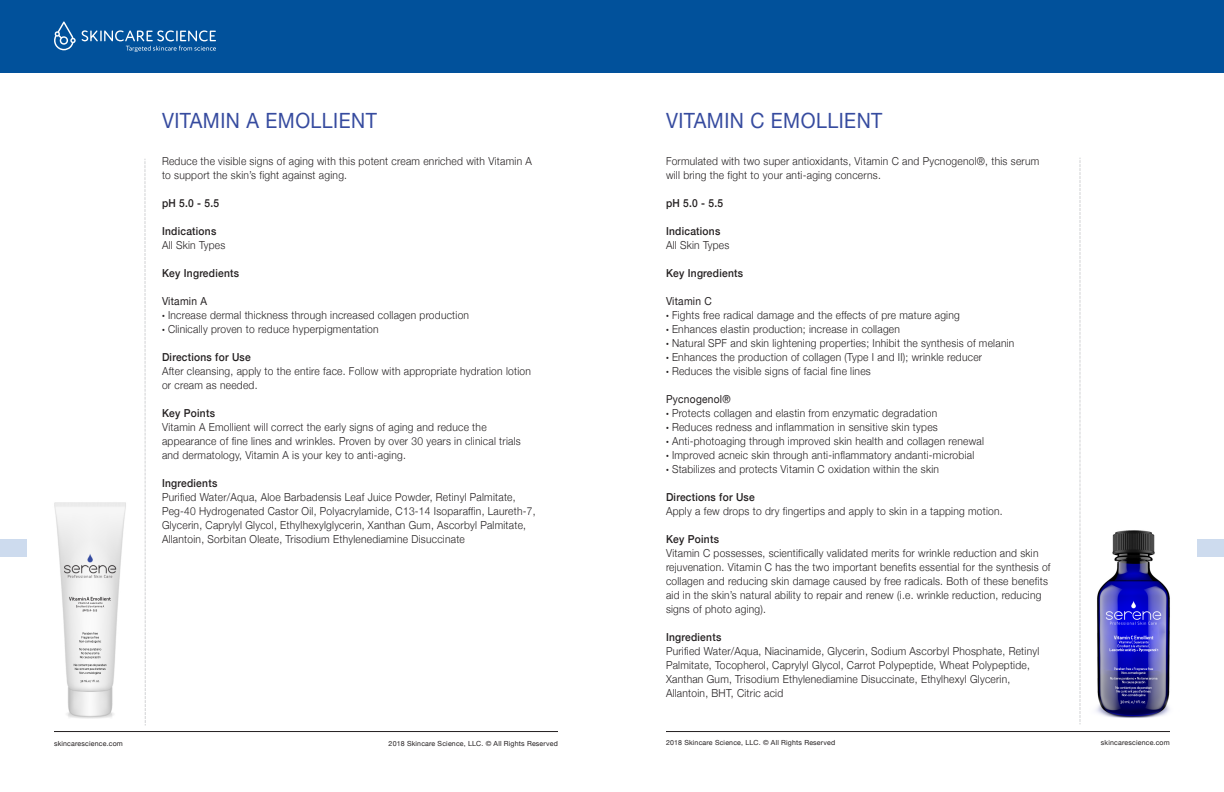
<style>
.page{position:relative;width:1224px;height:792px;background:#fff}
.page>*{position:absolute;margin:0;border:0;box-sizing:border-box;transform-origin:0 0}
.t1{font:21px "Helvetica Neue";letter-spacing:.025em;color:#364b9f;scale:.93 1}
.t2{font:300 11px/14px "Helvetica Neue";letter-spacing:.025em;color:#231f20;scale:.93 1}
.t3{font:500 11px "Helvetica Neue";letter-spacing:.025em;color:#231f20;scale:.93 1}
.t4{font:11px "Helvetica Neue";letter-spacing:.025em;color:#231f20;scale:.93 1}
.t5{font:7px "Helvetica Neue";letter-spacing:.025em;color:#231f20}
.s1{font-weight:500}
.s2{font-size:6px}
</style>
<div class="page">
<div style="left:0;top:0;width:621px;height:72px;background:#01519b"></div>
<hr style="left:54px;top:731px;width:504px;height:1px;background:#231f20">
<svg style="left:54px;top:21px;width:22px;height:29px"></svg>
<svg style="left:82px;top:30px;width:134px;height:22px"></svg>
<svg style="left:145px;top:159px;width:1px;height:567px"></svg>
<div style="left:0;top:539px;width:27px;height:18px;background:#cddbee"></div>
<img style="left:54px;top:502px;width:72px;height:217px">
<div style="left:603px;top:0;width:621px;height:72px;background:#01519b"></div>
<hr style="left:666px;top:731px;width:504px;height:1px;background:#231f20">
<svg style="left:1080px;top:158px;width:1px;height:566px"></svg>
<div style="left:1197px;top:539px;width:27px;height:18px;background:#cddbee"></div>
<img style="left:1096px;top:530px;width:74px;height:188px">
<p class="t1" style="left:162px;top:105px;width:233px">VITAMIN A EMOLLIENT</p>
<p class="t2" style="left:162px;top:153px;width:399px">Reduce the visible signs of aging with this potent cream enriched with Vitamin A to support the skin’s fight against aging.</p>
<p class="t3" style="left:162px;top:194px;width:63px">pH 5.0 - 5.5</p>
<p class="t2" style="left:162px;top:223px;width:70px"><span class="s1">Indications<br></span>All Skin Types</p>
<p class="t3" style="left:162px;top:264px;width:84px">Key Ingredients</p>
<p class="t4" style="left:162px;top:293px;width:50px">Vitamin A</p>
<p class="t2" style="left:162px;top:307px;width:332px"><span class="s2">•</span> Increase dermal thickness through increased collagen production</p>
<p class="t2" style="left:162px;top:321px;width:234px"><span class="s2">•</span> Clinically proven to reduce hyperpigmentation</p>
<p class="t2" style="left:162px;top:349px;width:398px"><span class="s1">Directions for Use<br></span>After cleansing, apply to the entire face. Follow with appropriate hydration lotion or cream as needed.</p>
<p class="t2" style="left:162px;top:405px;width:387px"><span class="s1">Key Points<br></span>Vitamin A Emollient will correct the early signs of aging and reduce the appearance of fine lines and wrinkles. Proven by over 30 years in clinical trials and dermatology, Vitamin A is your key to anti-aging.</p>
<p class="t2" style="left:162px;top:475px;width:403px"><span class="s1">Ingredients<br></span>Purified Water/Aqua, Aloe Barbadensis Leaf Juice Powder, Retinyl Palmitate, Peg-40 Hydrogenated Castor Oil, Polyacrylamide, C13-14 Isoparaffin, Laureth-7, Glycerin, Caprylyl Glycol, Ethylhexylglycerin, Xanthan Gum, Ascorbyl Palmitate, Allantoin, Sorbitan Oleate, Trisodium Ethylenediamine Disuccinate</p>
<p class="t5" style="left:54px;top:738px;width:70px">skincarescience.com</p>
<p class="t5" style="left:389px;top:738px;width:171px">2018 Skincare Science, LLC. © All Rights Reserved</p>
<p class="t1" style="left:666px;top:105px;width:234px">VITAMIN C EMOLLIENT</p>
<p class="t2" style="left:666px;top:153px;width:403px">Formulated with two super antioxidants, Vitamin C and Pycnogenol®, this serum will bring the fight to your anti-aging concerns.</p>
<p class="t3" style="left:666px;top:194px;width:63px">pH 5.0 - 5.5</p>
<p class="t2" style="left:666px;top:223px;width:70px"><span class="s1">Indications<br></span>All Skin Types</p>
<p class="t3" style="left:666px;top:264px;width:84px">Key Ingredients</p>
<p class="t4" style="left:666px;top:293px;width:51px">Vitamin C</p>
<p class="t2" style="left:666px;top:307px;width:317px"><span class="s2">•</span> Fights free radical damage and the effects of pre mature aging</p>
<p class="t2" style="left:666px;top:321px;width:253px"><span class="s2">•</span> Enhances elastin production; increase in collagen</p>
<p class="t2" style="left:666px;top:335px;width:376px"><span class="s2">•</span> Natural SPF and skin lightening properties; Inhibit the synthesis of melanin</p>
<p class="t2" style="left:666px;top:349px;width:341px"><span class="s2">•</span> Enhances the production of collagen (Type I and II); wrinkle reducer</p>
<p class="t2" style="left:666px;top:363px;width:222px"><span class="s2">•</span> Reduces the visible signs of facial fine lines</p>
<p class="t4" style="left:666px;top:391px;width:71px">Pycnogenol®</p>
<p class="t2" style="left:666px;top:405px;width:293px"><span class="s2">•</span> Protects collagen and elastin from enzymatic degradation</p>
<p class="t2" style="left:666px;top:419px;width:294px"><span class="s2">•</span> Reduces redness and inflammation in sensitive skin types</p>
<p class="t2" style="left:666px;top:433px;width:343px"><span class="s2">•</span> Anti-photoaging through improved skin health and collagen renewal</p>
<p class="t2" style="left:666px;top:447px;width:333px"><span class="s2">•</span> Improved acneic skin through anti-inflammatory andanti-microbial</p>
<p class="t2" style="left:666px;top:461px;width:295px"><span class="s2">•</span> Stabilizes and protects Vitamin C oxidation within the skin</p>
<p class="t2" style="left:666px;top:489px;width:364px"><span class="s1">Directions for Use<br></span>Apply a few drops to dry fingertips and apply to skin in a tapping motion.</p>
<p class="t2" style="left:666px;top:531px;width:415px"><span class="s1">Key Points<br></span>Vitamin C possesses, scientifically validated merits for wrinkle reduction and skin rejuvenation. Vitamin C has the two important benefits essential for the synthesis of collagen and reducing skin damage caused by free radicals. Both of these benefits aid in the skin’s natural ability to repair and renew (i.e. wrinkle reduction, reducing signs of photo aging).</p>
<p class="t2" style="left:666px;top:629px;width:403px"><span class="s1">Ingredients<br></span>Purified Water/Aqua, Niacinamide, Glycerin, Sodium Ascorbyl Phosphate, Retinyl Palmitate, Tocopherol, Caprylyl Glycol, Carrot Polypeptide, Wheat Polypeptide, Xanthan Gum, Trisodium Ethylenediamine Disuccinate, Ethylhexyl Glycerin, Allantoin, BHT, Citric acid</p>
<p class="t5" style="left:666px;top:737px;width:171px">2018 Skincare Science, LLC. © All Rights Reserved</p>
<p class="t5" style="left:1101px;top:737px;width:70px">skincarescience.com</p>
</div>
